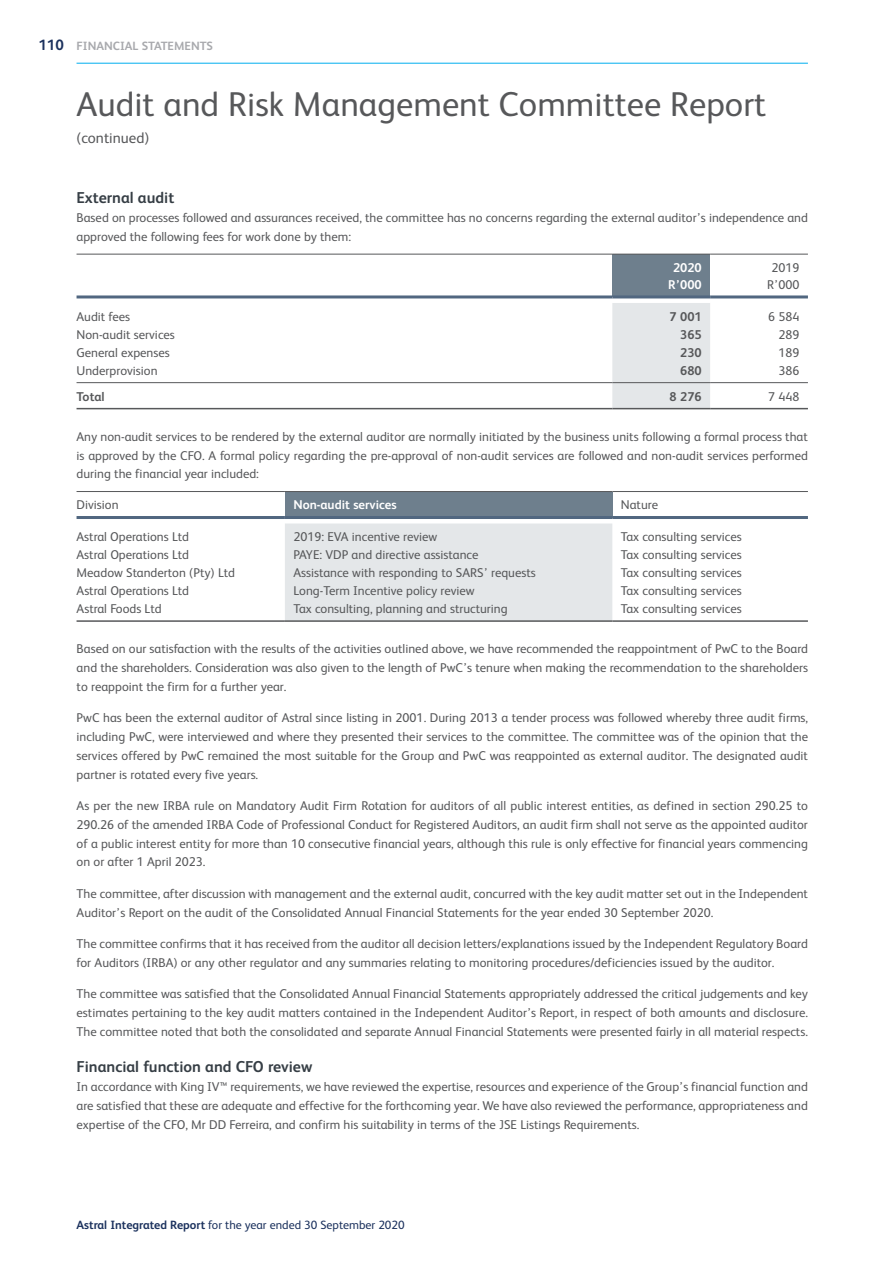
<style>
.page{position:relative;width:893px;height:1263px;background:#fff}
.page>*{position:absolute;margin:0;border:0;box-sizing:border-box;transform-origin:0 0}
.t1{font:34.5px "FS Albert";color:#57585a}
.t2{font:700 15.75px "FS Albert";color:#363e45}
.t3{font:15px "FS Albert";color:#57585a}
.t4{font:12.75px/18.8px "FS Albert";color:#57585a;text-align:justify}
.t5{font:700 12.75px/17px "FS Albert";color:#fff;text-align:center}
.t6{font:700 12.75px "FS Albert";color:#57585a}
.t7{font:12px "FS Albert";color:#1b315d}
.t8{font:700 12px "FS Albert";color:#a8a9ad}
.s1{font-size:15px;color:#1b315d}
.s2{font-weight:700}
</style>
<div class="page">
<div style="left:612px;top:254px;width:98px;height:43px;background:#6e7f8d"></div>
<div style="left:612px;top:303px;width:98px;height:105px;background:#e4e7e9"></div>
<hr style="left:77px;top:254px;width:535px;height:1px;background:#57585a">
<hr style="left:77px;top:295px;width:535px;height:3px;background:#516780">
<hr style="left:710px;top:254px;width:98px;height:1px;background:#57585a">
<hr style="left:710px;top:295px;width:98px;height:3px;background:#516780">
<hr style="left:612px;top:254px;width:98px;height:1px;background:#57585a">
<hr style="left:77px;top:382px;width:535px;height:1px;background:#57585a">
<hr style="left:612px;top:382px;width:98px;height:1px;background:#57585a">
<hr style="left:710px;top:382px;width:98px;height:1px;background:#57585a">
<hr style="left:612px;top:295px;width:98px;height:3px;background:#516780">
<hr style="left:77px;top:408px;width:535px;height:1px;background:#57585a">
<hr style="left:612px;top:408px;width:98px;height:1px;background:#57585a">
<hr style="left:710px;top:408px;width:98px;height:1px;background:#57585a">
<div style="left:285px;top:491px;width:327px;height:26px;background:#6e7f8d"></div>
<div style="left:285px;top:523px;width:327px;height:97px;background:#e4e7e9"></div>
<hr style="left:77px;top:491px;width:208px;height:1px;background:#57585a">
<hr style="left:77px;top:516px;width:208px;height:3px;background:#516780">
<hr style="left:612px;top:491px;width:196px;height:1px;background:#57585a">
<hr style="left:612px;top:516px;width:196px;height:3px;background:#516780">
<hr style="left:285px;top:491px;width:327px;height:1px;background:#57585a">
<hr style="left:285px;top:516px;width:327px;height:3px;background:#516780">
<hr style="left:77px;top:620px;width:208px;height:2px;background:#57585a">
<hr style="left:285px;top:620px;width:327px;height:2px;background:#57585a">
<hr style="left:612px;top:620px;width:196px;height:2px;background:#57585a">
<hr style="left:77px;top:63px;width:731px;height:1px;background:#00aeef">
<p class="t8" style="left:39px;top:38px;width:176px"><span class="s1">110</span> FINANCIAL STATEMENTS</p>
<h1 class="t1" style="left:77px;top:81px;width:691px">Audit and Risk Management Committee Report</h1>
<p class="t3" style="left:77px;top:128px;width:74px">(continued)</p>
<p class="t2" style="left:77px;top:187px;width:99px">External audit</p>
<p class="t4" style="left:77px;top:208px;width:733px">Based on processes followed and assurances received, the committee has no concerns regarding the external auditor’s independence and approved the following fees for work done by them:</p>
<p class="t5" style="left:668px;top:259px;width:35px">2020<br>R’000</p>
<p class="t4" style="left:767px;top:259px;width:34px;line-height:17px;text-align:center">2019<br>R’000</p>
<p class="t4" style="left:77px;top:306px;width:55px">Audit fees</p>
<p class="t6" style="left:670px;top:308px;width:34px">7 001</p>
<p class="t4" style="left:768px;top:306px;width:33px">6 584</p>
<p class="t4" style="left:77px;top:324px;width:100px">Non-audit services</p>
<p class="t6" style="left:680px;top:326px;width:23px">365</p>
<p class="t4" style="left:778px;top:324px;width:23px">289</p>
<p class="t4" style="left:77px;top:342px;width:95px">General expenses</p>
<p class="t6" style="left:680px;top:344px;width:23px">230</p>
<p class="t4" style="left:778px;top:342px;width:23px">189</p>
<p class="t4" style="left:77px;top:360px;width:83px">Underprovision</p>
<p class="t6" style="left:680px;top:362px;width:23px">680</p>
<p class="t4" style="left:778px;top:360px;width:23px">386</p>
<p class="t6" style="left:77px;top:387px;width:30px">Total</p>
<p class="t6" style="left:670px;top:387px;width:34px">8 276</p>
<p class="t4" style="left:768px;top:386px;width:33px">7 448</p>
<p class="t4" style="left:77px;top:426px;width:733px">Any non-audit services to be rendered by the external auditor are normally initiated by the business units following a formal process that is approved by the CFO. A formal policy regarding the pre-approval of non-audit services are followed and non-audit services performed during the financial year included:</p>
<p class="t4" style="left:77px;top:495px;width:44px">Division</p>
<p class="t5" style="left:293px;top:496px;width:105px">Non-audit services</p>
<p class="t4" style="left:621px;top:495px;width:39px">Nature</p>
<p class="t4" style="left:77px;top:527px;width:114px">Astral Operations Ltd</p>
<p class="t4" style="left:293px;top:527px;width:145px">2019: EVA incentive review</p>
<p class="t4" style="left:621px;top:527px;width:122px">Tax consulting services</p>
<p class="t4" style="left:77px;top:545px;width:114px">Astral Operations Ltd</p>
<p class="t4" style="left:293px;top:545px;width:187px">PAYE: VDP and directive assistance</p>
<p class="t4" style="left:621px;top:545px;width:122px">Tax consulting services</p>
<p class="t4" style="left:77px;top:563px;width:160px">Meadow Standerton (Pty) Ltd</p>
<p class="t4" style="left:293px;top:563px;width:244px">Assistance with responding to SARS’ requests</p>
<p class="t4" style="left:621px;top:563px;width:122px">Tax consulting services</p>
<p class="t4" style="left:77px;top:581px;width:114px">Astral Operations Ltd</p>
<p class="t4" style="left:293px;top:581px;width:183px">Long-Term Incentive policy review</p>
<p class="t4" style="left:621px;top:581px;width:122px">Tax consulting services</p>
<p class="t4" style="left:77px;top:599px;width:87px">Astral Foods Ltd</p>
<p class="t4" style="left:293px;top:599px;width:216px">Tax consulting, planning and structuring</p>
<p class="t4" style="left:621px;top:599px;width:122px">Tax consulting services</p>
<p class="t4" style="left:77px;top:639px;width:733px">Based on our satisfaction with the results of the activities outlined above, we have recommended the reappointment of PwC to the Board and the shareholders. Consideration was also given to the length of PwC’s tenure when making the recommendation to the shareholders to reappoint the firm for a further year.</p>
<p class="t4" style="left:77px;top:708px;width:733px">PwC has been the external auditor of Astral since listing in 2001. During 2013 a tender process was followed whereby three audit firms, including PwC, were interviewed and where they presented their services to the committee. The committee was of the opinion that the services offered by PwC remained the most suitable for the Group and PwC was reappointed as external auditor. The designated audit partner is rotated every five years.</p>
<p class="t4" style="left:77px;top:796px;width:733px">As per the new IRBA rule on Mandatory Audit Firm Rotation for auditors of all public interest entities, as defined in section 290.25 to 290.26 of the amended IRBA Code of Professional Conduct for Registered Auditors, an audit firm shall not serve as the appointed auditor of a public interest entity for more than 10 consecutive financial years, although this rule is only effective for financial years commencing on or after 1 April 2023.</p>
<p class="t4" style="left:77px;top:883px;width:733px">The committee, after discussion with management and the external audit, concurred with the key audit matter set out in the Independent<br>Auditor’s Report on the audit of the Consolidated Annual Financial Statements for the year ended 30 September 2020.</p>
<p class="t4" style="left:77px;top:934px;width:733px">The committee confirms that it has received from the auditor all decision letters/explanations issued by the Independent Regulatory Board for Auditors (IRBA) or any other regulator and any summaries relating to monitoring procedures/deficiencies issued by the auditor.</p>
<p class="t4" style="left:77px;top:984px;width:733px">The committee was satisfied that the Consolidated Annual Financial Statements appropriately addressed the critical judgements and key estimates pertaining to the key audit matters contained in the Independent Auditor’s Report, in respect of both amounts and disclosure.<br>The committee noted that both the consolidated and separate Annual Financial Statements were presented fairly in all material respects.</p>
<p class="t2" style="left:77px;top:1056px;width:237px">Financial function and CFO review</p>
<p class="t4" style="left:77px;top:1077px;width:733px">In accordance with King IV™ requirements, we have reviewed the expertise, resources and experience of the Group’s financial function and are satisfied that these are adequate and effective for the forthcoming year. We have also reviewed the performance, appropriateness and expertise of the CFO, Mr DD Ferreira, and confirm his suitability in terms of the JSE Listings Requirements.</p>
<p class="t7" style="left:77px;top:1217px;width:330px"><span class="s2">Astral Integrated Report</span> for the year ended 30 September 2020</p>
</div>
